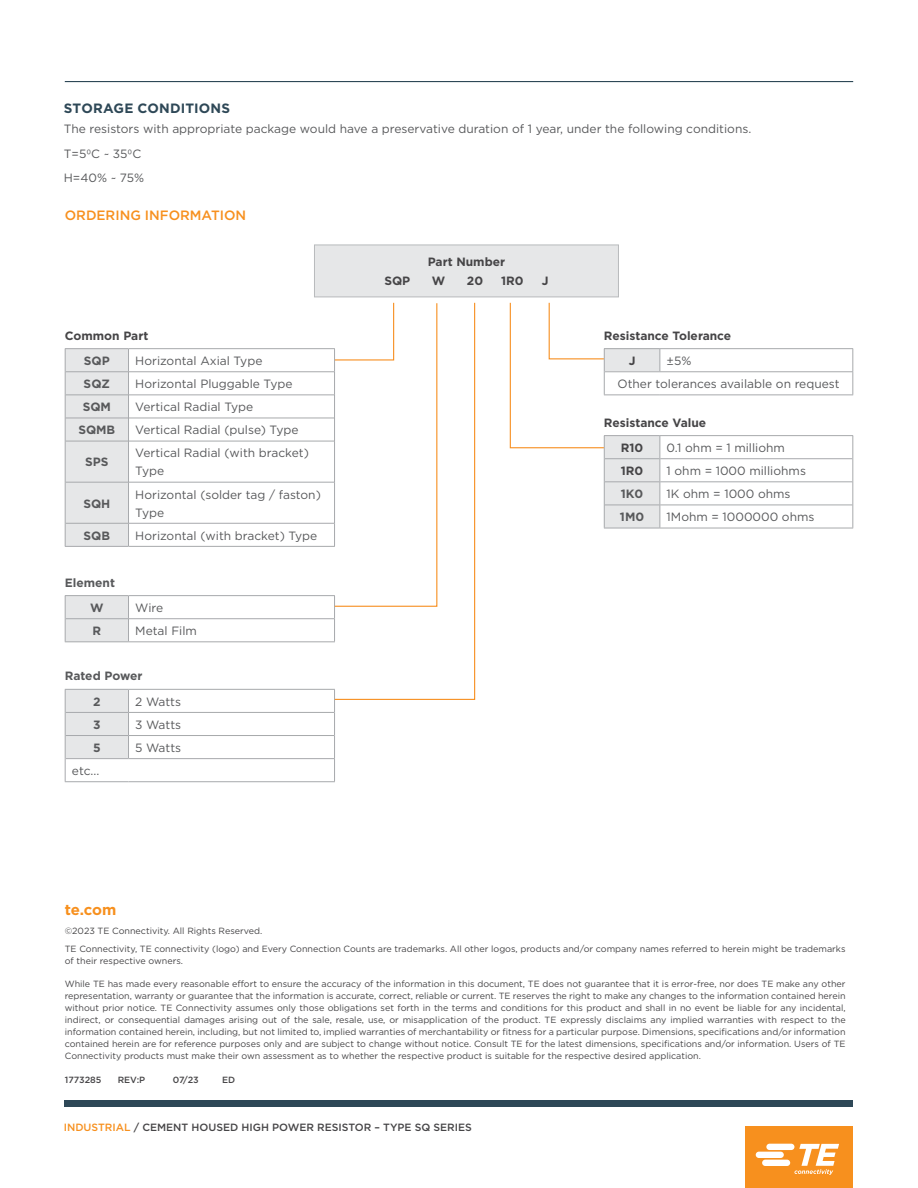
<style>
.page{position:relative;width:918px;height:1188px;background:#fff}
.page>*{position:absolute;margin:0;border:0;box-sizing:border-box;transform-origin:0 0}
.t1{font:700 15px "Gotham";color:#f7901e}
.t2{font:500 13.5px "Gotham";color:#f7901e}
.t3{font:700 13.5px "Gotham";letter-spacing:.015em;color:#2e4857}
.t4{font:12px/18px "Gotham";color:#58595b}
.t5{font:700 12px/25.2px "Gotham";color:#464547}
.t6{font:700 12px/25.2px "Gotham";color:#58595b}
.t7{font:500 10.5px "Gotham";color:#464547}
.t8{font:9px/12px "Gotham";color:#464547}
.t9{font:500 9px "Gotham";color:#464547}
.s1{color:#f7901e}
</style>
<div class="page">
<div style="left:745px;top:1126px;width:108px;height:62px;background:#f7901e"></div>
<svg style="left:756px;top:1144px;width:83px;height:31px"></svg>
<div style="left:65px;top:1101px;width:788px;height:6px;background:#2e4857"></div>
<hr style="left:65px;top:81px;width:788px;height:1px;background:#2e4857">
<div style="left:314px;top:245px;width:304px;height:52px;background:#e6e7e8"></div>
<div style="left:314px;top:245px;width:305px;height:52px;border:1px solid #b8babc"></div>
<hr style="left:129px;top:348px;width:206px;height:1px;background:#a7a9ac">
<hr style="left:65px;top:546px;width:64px;height:1px;background:#a7a9ac">
<hr style="left:129px;top:371px;width:205px;height:1px;background:#a7a9ac">
<hr style="left:129px;top:394px;width:205px;height:1px;background:#a7a9ac">
<hr style="left:129px;top:418px;width:205px;height:1px;background:#a7a9ac">
<hr style="left:129px;top:441px;width:205px;height:1px;background:#a7a9ac">
<hr style="left:129px;top:482px;width:205px;height:1px;background:#a7a9ac">
<hr style="left:129px;top:523px;width:205px;height:1px;background:#a7a9ac">
<hr style="left:129px;top:546px;width:206px;height:1px;background:#a7a9ac">
<hr style="left:65px;top:348px;width:64px;height:1px;background:#a7a9ac">
<svg style="left:65px;top:349px;width:64px;height:197px;background:#e2e3e4"></svg>
<hr style="left:129px;top:595px;width:206px;height:1px;background:#a7a9ac">
<hr style="left:129px;top:618px;width:205px;height:1px;background:#a7a9ac">
<hr style="left:129px;top:641px;width:206px;height:1px;background:#a7a9ac">
<hr style="left:65px;top:595px;width:64px;height:1px;background:#a7a9ac">
<svg style="left:65px;top:596px;width:64px;height:45px;background:#e2e3e4"></svg>
<hr style="left:65px;top:641px;width:64px;height:1px;background:#a7a9ac">
<hr style="left:129px;top:689px;width:206px;height:1px;background:#a7a9ac">
<hr style="left:129px;top:712px;width:205px;height:1px;background:#a7a9ac">
<hr style="left:129px;top:735px;width:205px;height:1px;background:#a7a9ac">
<hr style="left:65px;top:781px;width:64px;height:1px;background:#a7a9ac">
<hr style="left:129px;top:781px;width:206px;height:1px;background:#a7a9ac">
<svg style="left:65px;top:689px;width:64px;height:92px"></svg>
<hr style="left:129px;top:758px;width:206px;height:1px;background:#a7a9ac">
<svg style="left:334px;top:701px;width:1px;height:80px"></svg>
<hr style="left:660px;top:394px;width:193px;height:1px;background:#a7a9ac">
<hr style="left:660px;top:348px;width:193px;height:1px;background:#a7a9ac">
<hr style="left:660px;top:371px;width:193px;height:1px;background:#a7a9ac">
<svg style="left:852px;top:349px;width:1px;height:45px"></svg>
<hr style="left:604px;top:528px;width:56px;height:1px;background:#a7a9ac">
<hr style="left:660px;top:481px;width:192px;height:1px;background:#a7a9ac">
<hr style="left:660px;top:505px;width:192px;height:1px;background:#a7a9ac">
<hr style="left:660px;top:528px;width:193px;height:1px;background:#a7a9ac">
<hr style="left:660px;top:435px;width:193px;height:1px;background:#a7a9ac">
<svg style="left:852px;top:436px;width:1px;height:92px"></svg>
<hr style="left:660px;top:458px;width:192px;height:1px;background:#a7a9ac">
<svg style="left:509px;top:302px;width:152px;height:226px"></svg>
<svg style="left:334px;top:302px;width:142px;height:399px"></svg>
<h2 class="t3" style="left:64px;top:99px;width:168px">STORAGE CONDITIONS</h2>
<h3 class="t4" style="left:64px;top:117px;width:689px;line-height:24.5px">The resistors with appropriate package would have a preservative duration of 1 year, under the following conditions.<br>T=50C ~ 350C<br>H=40% ~ 75%</h3>
<h2 class="t2" style="left:65px;top:207px;width:183px">ORDERING INFORMATION</h2>
<h3 class="t5" style="left:65px;top:323px;width:85px">Common Part</h3>
<h3 class="t6" style="left:84px;top:348px;width:27px">SQP</h3>
<h3 class="t4" style="left:135px;top:352px;width:129px">Horizontal Axial Type</h3>
<h3 class="t6" style="left:84px;top:371px;width:28px">SQZ</h3>
<h3 class="t4" style="left:135px;top:375px;width:159px">Horizontal Pluggable Type</h3>
<h3 class="t6" style="left:83px;top:394px;width:30px">SQM</h3>
<h3 class="t4" style="left:135px;top:398px;width:120px">Vertical Radial Type</h3>
<h3 class="t6" style="left:78px;top:417px;width:38px">SQMB</h3>
<h3 class="t4" style="left:135px;top:421px;width:165px">Vertical Radial (pulse) Type</h3>
<h3 class="t6" style="left:85px;top:449px;width:25px">SPS</h3>
<h3 class="t4" style="left:135px;top:444px;width:175px">Vertical Radial (with bracket)<br>Type</h3>
<h3 class="t6" style="left:83px;top:491px;width:29px">SQH</h3>
<h3 class="t4" style="left:135px;top:485px;width:187px">Horizontal (solder tag / faston)<br>Type</h3>
<h3 class="t6" style="left:84px;top:523px;width:28px">SQB</h3>
<h3 class="t4" style="left:135px;top:526px;width:184px">Horizontal (with bracket) Type</h3>
<h3 class="t6" style="left:90px;top:570px;width:26px;text-indent:-25px">Element<br>W</h3>
<h3 class="t4" style="left:135px;top:598px;width:29px">Wire</h3>
<h3 class="t6" style="left:93px;top:618px;width:10px">R</h3>
<h3 class="t4" style="left:135px;top:622px;width:63px">Metal Film</h3>
<h3 class="t6" style="left:93px;top:664px;width:51px;text-indent:-28px">Rated Power<br>2</h3>
<h3 class="t4" style="left:135px;top:692px;width:47px">2 Watts</h3>
<h3 class="t6" style="left:93px;top:712px;width:9px">3</h3>
<h3 class="t4" style="left:135px;top:715px;width:47px">3 Watts</h3>
<h3 class="t6" style="left:93px;top:735px;width:9px">5</h3>
<h3 class="t4" style="left:135px;top:738px;width:47px">5 Watts</h3>
<h3 class="t4" style="left:72px;top:761px;width:29px">etc...</h3>
<h3 class="t5" style="left:428px;top:249px;width:79px">Part Number</h3>
<h3 class="t5" style="left:384px;top:269px;width:27px">SQP</h3>
<h3 class="t5" style="left:432px;top:269px;width:15px">W</h3>
<h3 class="t5" style="left:467px;top:269px;width:18px">20</h3>
<h3 class="t5" style="left:501px;top:269px;width:24px">1R0</h3>
<h3 class="t5" style="left:542px;top:269px;width:8px">J</h3>
<h3 class="t5" style="left:629px;top:323px;width:104px;text-indent:-25px">Resistance Tolerance<br>J</h3>
<h3 class="t4" style="left:618px;top:349px;width:224px;line-height:23.1px;text-indent:49px">±5%<br>Other tolerances available on request</h3>
<h3 class="t5" style="left:621px;top:410px;width:87px;text-indent:-17px">Resistance Value<br>R10</h3>
<h3 class="t4" style="left:667px;top:438px;width:120px">0.1 ohm = 1 milliohm</h3>
<h3 class="t5" style="left:621px;top:458px;width:24px">1R0</h3>
<h3 class="t4" style="left:667px;top:462px;width:141px">1 ohm = 1000 milliohms</h3>
<h3 class="t6" style="left:621px;top:481px;width:24px">1K0</h3>
<h3 class="t4" style="left:667px;top:485px;width:125px">1K ohm = 1000 ohms</h3>
<h3 class="t6" style="left:620px;top:504px;width:26px">1M0</h3>
<h3 class="t4" style="left:667px;top:508px;width:149px">1Mohm = 1000000 ohms</h3>
<h1 class="t1" style="left:65px;top:900px;width:53px">te.com</h1>
<p class="t8" style="left:65px;top:921px;width:782px;line-height:18.5px">©2023 TE Connectivity. All Rights Reserved.<br>TE Connectivity, TE connectivity (logo) and Every Connection Counts are trademarks. All other logos, products and/or company names referred to herein might be trademarks</p>
<p class="t8" style="left:65px;top:955px;width:120px">of their respective owners.</p>
<p class="t8" style="left:65px;top:978px;width:782px;text-align:justify">While TE has made every reasonable effort to ensure the accuracy of the information in this document, TE does not guarantee that it is error-free, nor does TE make any other representation, warranty or guarantee that the information is accurate, correct, reliable or current. TE reserves the right to make any changes to the information contained herein without prior notice. TE Connectivity assumes only those obligations set forth in the terms and conditions for this product and shall in no event be liable for any incidental, indirect, or consequential damages arising out of the sale, resale, use, or misapplication of the product. TE expressly disclaims any implied warranties with respect to the information contained herein, including, but not limited to, implied warranties of merchantability or fitness for a particular purpose. Dimensions, specifications and/or information contained herein are for reference purposes only and are subject to change without notice. Consult TE for the latest dimensions, specifications and/or information. Users of TE Connectivity products must make their own assessment as to whether the respective product is suitable for the respective desired application.</p>
<p class="t9" style="left:65px;top:1074px;width:38px">1773285</p>
<p class="t9" style="left:118px;top:1074px;width:29px">REV:P</p>
<p class="t9" style="left:173px;top:1074px;width:28px">07/23</p>
<p class="t9" style="left:222px;top:1074px;width:15px">ED</p>
<p class="t7" style="left:64px;top:1120px;width:410px"><span class="s1">INDUSTRIAL</span> / CEMENT HOUSED HIGH POWER RESISTOR – TYPE SQ SERIES</p>
</div>
